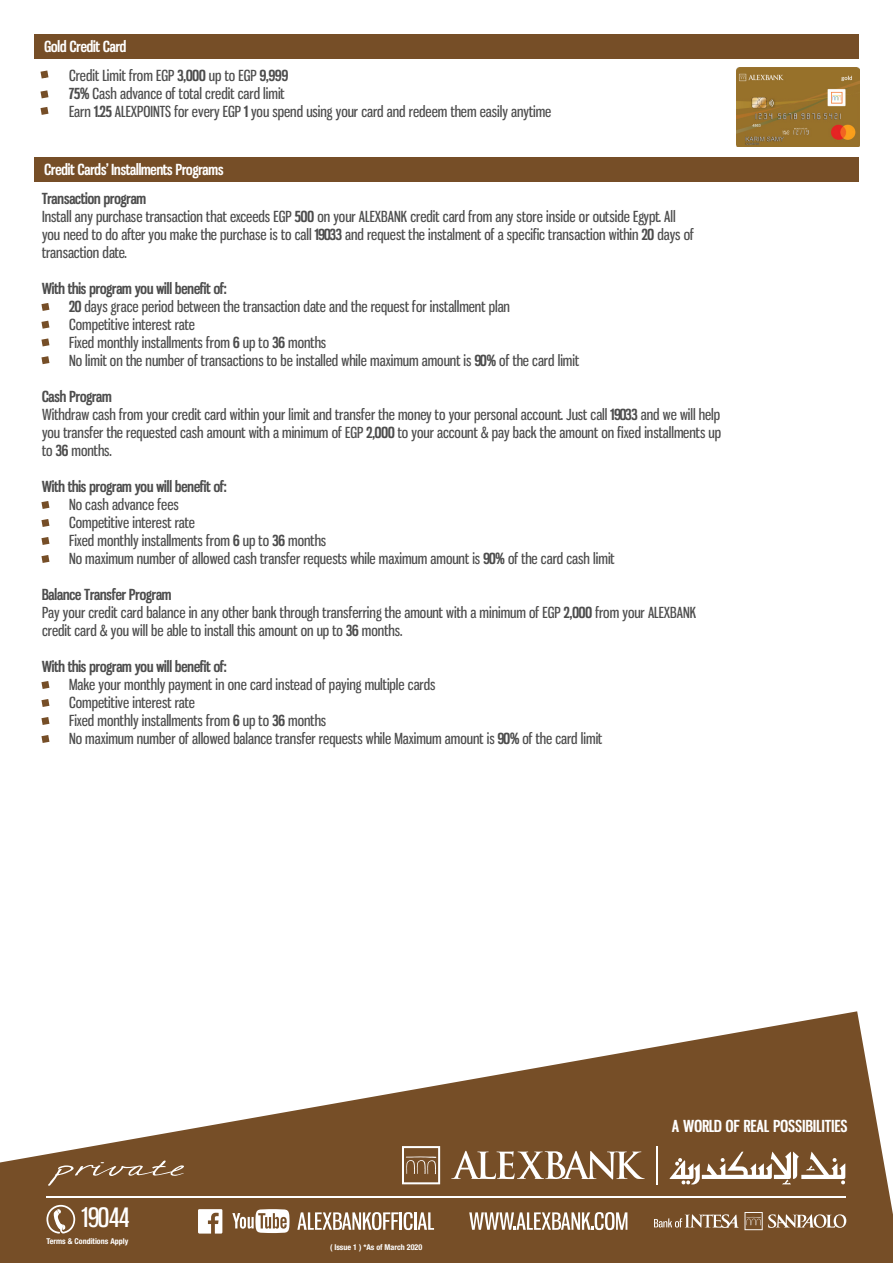
<style>
.page{position:relative;width:893px;height:1263px;background:#fff}
.page>*{position:absolute;margin:0;border:0;box-sizing:border-box;transform-origin:0 0}
.t1{font:26.25px "Gnuolane";color:#fff}
.t2{font:700 16.2px "Gnuolane";letter-spacing:.025em;color:#fff}
.t3{font:15px/18px "Gnuolane";color:#4d4d4d}
.t4{font:700 15px "Gnuolane";color:#4d4d4d}
.t5{font:700 15px "Gnuolane";color:#fff}
.t6{font:700 condensed 8.1px "Helvetica Neue LT Pro";color:#fff}
.s1{font-weight:700}
</style>
<div class="page">
<div style="left:34px;top:157px;width:824px;height:24px;background:#764e27"></div>
<svg style="left:41px;top:303px;width:8px;height:8px"></svg>
<svg style="left:41px;top:321px;width:8px;height:8px"></svg>
<svg style="left:41px;top:338px;width:8px;height:8px"></svg>
<svg style="left:41px;top:356px;width:8px;height:8px"></svg>
<svg style="left:41px;top:501px;width:8px;height:8px"></svg>
<svg style="left:41px;top:519px;width:8px;height:8px"></svg>
<svg style="left:41px;top:537px;width:8px;height:8px"></svg>
<svg style="left:41px;top:555px;width:8px;height:8px"></svg>
<svg style="left:41px;top:681px;width:8px;height:8px"></svg>
<svg style="left:41px;top:699px;width:8px;height:8px"></svg>
<svg style="left:41px;top:717px;width:8px;height:8px"></svg>
<svg style="left:41px;top:735px;width:8px;height:8px"></svg>
<svg style="left:40px;top:71px;width:8px;height:7px"></svg>
<svg style="left:40px;top:90px;width:8px;height:8px"></svg>
<svg style="left:40px;top:107px;width:8px;height:8px"></svg>
<div style="left:34px;top:35px;width:824px;height:24px;background:#764e27"></div>
<img style="left:736px;top:67px;width:123px;height:80px">
<svg style="left:0;top:1011px;width:893px;height:252px;fill:#764e27"></svg>
<svg style="left:402px;top:1146px;width:38px;height:38px"></svg>
<hr style="left:656px;top:1146px;width:2px;height:38px;background:#fff">
<svg style="left:670px;top:1152px;width:175px;height:32px"></svg>
<svg style="left:451px;top:1151px;width:194px;height:28px"></svg>
<hr style="left:46px;top:1196px;width:800px;height:2px;background:#fff">
<svg style="left:654px;top:1212px;width:192px;height:18px;background:#97795c"></svg>
<svg style="left:198px;top:1209px;width:24px;height:24px"></svg>
<svg style="left:232px;top:1209px;width:57px;height:24px"></svg>
<svg style="left:297px;top:1212px;width:137px;height:18px"></svg>
<svg style="left:469px;top:1212px;width:158px;height:18px"></svg>
<svg style="left:46px;top:1205px;width:29px;height:28px"></svg>
<svg style="left:48px;top:1159px;width:137px;height:27px;background:#84613e"></svg>
<p class="t5" style="left:44px;top:36px;width:83px">Gold Credit Card</p>
<p class="t3" style="left:42px;top:66px;width:248px">• Credit Limit from EGP <span class="s1">3,000</span> up to EGP <span class="s1">9,999</span></p>
<p class="t3" style="left:42px;top:84px;width:244px"><span class="s1">• 75%</span> Cash advance of total credit card limit</p>
<p class="t3" style="left:42px;top:102px;width:511px">• Earn <span class="s1">1.25</span> ALEXPOINTS for every EGP <span class="s1">1</span> you spend using your card and redeem them easily anytime</p>
<p class="t5" style="left:44px;top:158px;width:180px">Credit Cards’ Installments Programs</p>
<p class="t4" style="left:42px;top:187px;width:106px">Transaction program</p>
<p class="t3" style="left:42px;top:206px;width:653px">Install any purchase transaction that exceeds EGP <span class="s1">500</span> on your ALEXBANK credit card from any store inside or outside Egypt. All you need to do after you make the purchase is to call <span class="s1">19033</span> and request the instalment of a specific transaction within <span class="s1">20</span> days of transaction date.</p>
<p class="t4" style="left:42px;top:277px;width:186px">With this program you will benefit of:</p>
<p class="t3" style="left:42px;top:296px;width:470px"><span class="s1">• 20</span> days grace period between the transaction date and the request for installment plan</p>
<p class="t3" style="left:42px;top:314px;width:154px">• Competitive interest rate</p>
<p class="t3" style="left:42px;top:332px;width:286px">• Fixed monthly installments from <span class="s1">6</span> up to <span class="s1">36</span> months</p>
<p class="t3" style="left:42px;top:350px;width:539px">• No limit on the number of transactions to be installed while maximum amount is <span class="s1">90%</span> of the card limit</p>
<p class="t4" style="left:42px;top:385px;width:71px">Cash Program</p>
<p class="t3" style="left:42px;top:404px;width:681px;text-align:justify">Withdraw cash from your credit card within your limit and transfer the money to your personal account. Just call <span class="s1">19033</span> and we will help you transfer the requested cash amount with a minimum of EGP <span class="s1">2,000</span> to your account &amp; pay back the amount on fixed installments up to <span class="s1">36</span> months.</p>
<p class="t4" style="left:42px;top:475px;width:186px">With this program you will benefit of:</p>
<p class="t3" style="left:42px;top:494px;width:138px">• No cash advance fees</p>
<p class="t3" style="left:42px;top:512px;width:154px">• Competitive interest rate</p>
<p class="t3" style="left:42px;top:530px;width:286px">• Fixed monthly installments from <span class="s1">6</span> up to <span class="s1">36</span> months</p>
<p class="t3" style="left:42px;top:548px;width:574px">• No maximum number of allowed cash transfer requests while maximum amount is <span class="s1">90%</span> of the card cash limit</p>
<p class="t4" style="left:42px;top:583px;width:131px">Balance Transfer Program</p>
<p class="t3" style="left:42px;top:602px;width:656px">Pay your credit card balance in any other bank through transferring the amount with a minimum of EGP <span class="s1">2,000</span> from your ALEXBANK credit card &amp; you will be able to install this amount on up to <span class="s1">36</span> months.</p>
<p class="t4" style="left:42px;top:655px;width:186px">With this program you will benefit of:</p>
<p class="t3" style="left:42px;top:674px;width:395px">• Make your monthly payment in one card instead of paying multiple cards</p>
<p class="t3" style="left:42px;top:692px;width:154px">• Competitive interest rate</p>
<p class="t3" style="left:42px;top:710px;width:286px">• Fixed monthly installments from <span class="s1">6</span> up to <span class="s1">36</span> months</p>
<p class="t3" style="left:42px;top:728px;width:562px">• No maximum number of allowed balance transfer requests while Maximum amount is <span class="s1">90%</span> of the card limit</p>
<p class="t1" style="left:82px;top:1199px;width:49px">19044</p>
<p class="t6" style="left:47px;top:1236px;width:83px">Terms &amp; Conditions Apply</p>
<p class="t6" style="left:330px;top:1242px;width:94px">( Issue 1 ) *As of March 2020</p>
<p class="t2" style="left:672px;top:1114px;width:177px">A WORLD OF REAL POSSIBILITIES</p>
</div>
